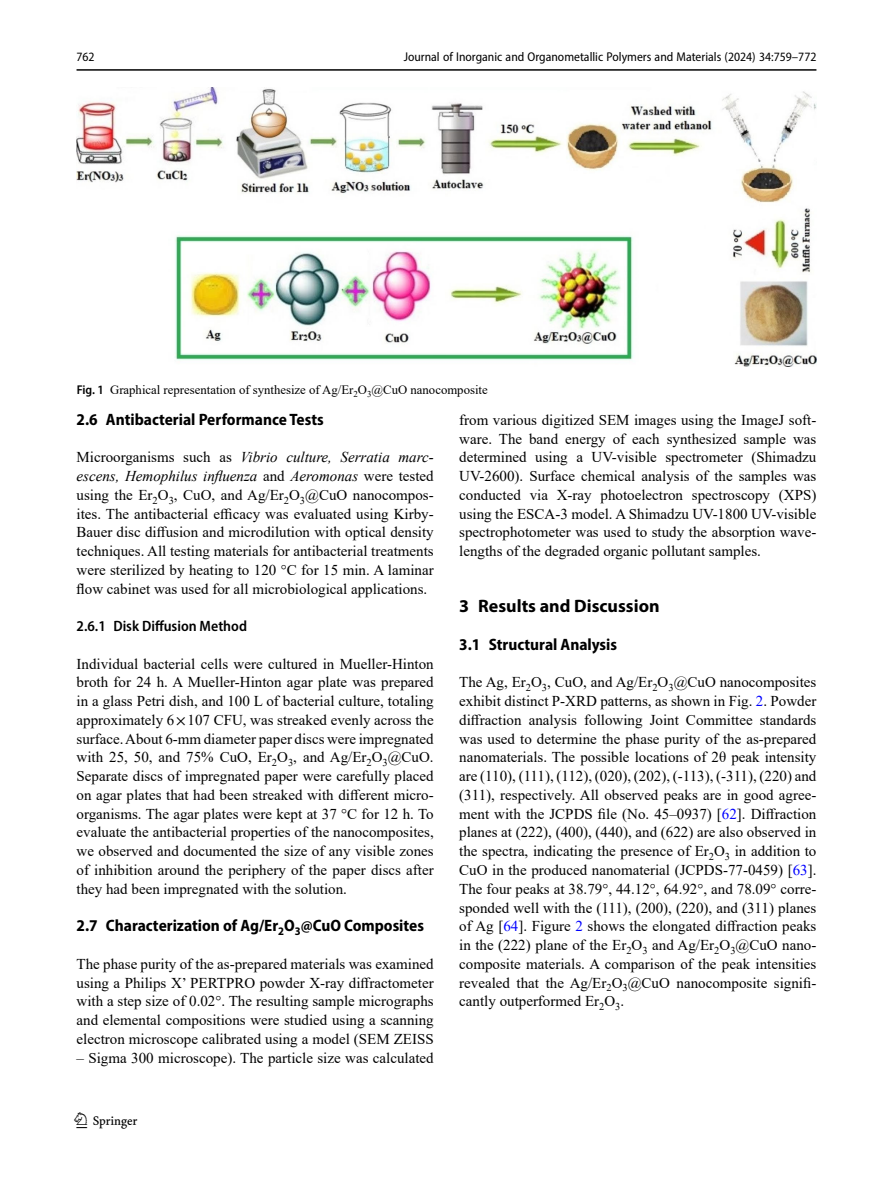
<style>
.page{position:relative;width:893px;height:1187px;background:#fff}
.page>*{position:absolute;margin:0;border:0;box-sizing:border-box;transform-origin:0 0}
.t1{font:22.5px "Springnew";color:#000}
.Head_1{font:700 18px "Myriad Pro";color:#000}
.Head_2{font:700 semi-condensed 16.5px "Myriad Pro";color:#000}
.Head_2_After_1{font:700 semi-condensed 16.5px "Myriad Pro";color:#000}
.Body_Text{font:15px/18.8px "Times New Roman";color:#000;text-align:justify}
.Head_3{font:600 semi-condensed 15px "Myriad Pro";color:#000}
.t2{font:semi-condensed 12.75px "Myriad Pro";color:#000}
.Figure_Caption{font:12.75px "Times New Roman";color:#000}
.s1{font-family:"Myriad Pro";font-weight:600;font-stretch:semi-condensed}
.s2{font-style:italic}
.s3{font-family:"STIX"}
.s4{color:#00f}
</style>
<div class="page">
<hr style="left:77px;top:69px;width:739px;height:2px;background:#000">
<img style="left:77px;top:87px;width:740px;height:279px">
<p class="t2" style="left:77px;top:49px;width:20px">762</p>
<p class="t2" style="left:404px;top:49px;width:414px">Journal of Inorganic and Organometallic Polymers and Materials (2024) 34:759–772</p>
<p class="Figure_Caption" style="left:77px;top:380px;width:413px"><span class="s1">Fig. 1</span> Graphical representation of synthesize of Ag/Er<sub>2</sub>O<sub>3</sub>@CuO nanocomposite</p>
<p class="Head_2" style="left:77px;top:408px;width:249px">2.6 Antibacterial Performance Tests</p>
<p class="Body_Text" style="left:77px;top:447px;width:359px">Microorganisms such as <span class="s2">Vibrio culture, Serratia marc&shy;escens, Hemophilus influenza</span> and <span class="s2">Aeromonas</span> were tested using the Er<sub>2</sub>O<sub>3</sub>, CuO, and Ag/Er<sub>2</sub>O<sub>3</sub>@CuO nanocompos&shy;ites. The antibacterial efficacy was evaluated using Kirby-Bauer disc diffusion and microdilution with optical density techniques. All testing materials for antibacterial treatments were sterilized by heating to 120 °C for 15 min. A laminar flow cabinet was used for all microbiological applications.</p>
<p class="Head_3" style="left:77px;top:616px;width:172px">2.6.1 Disk Diffusion Method</p>
<p class="Body_Text" style="left:77px;top:653px;width:359px">Individual bacterial cells were cultured in Mueller-Hinton broth for 24 h. A Mueller-Hinton agar plate was prepared in a glass Petri dish, and 100 L of bacterial culture, totaling approximately 6<span class="s3">×</span>107 CFU, was streaked evenly across the surface. About 6-mm diameter paper discs were impregnated with 25, 50, and 75% CuO, Er<sub>2</sub>O<sub>3</sub>, and Ag/Er<sub>2</sub>O<sub>3</sub>@CuO.<br>Separate discs of impregnated paper were carefully placed on agar plates that had been streaked with different micro&shy;organisms. The agar plates were kept at 37 °C for 12 h. To evaluate the antibacterial properties of the nanocomposites, we observed and documented the size of any visible zones of inhibition around the periphery of the paper discs after they had been impregnated with the solution.</p>
<p class="Head_2" style="left:77px;top:915px;width:349px">2.7 Characterization of Ag/Er<sub>2</sub>O<sub>3</sub>@CuO Composites</p>
<p class="Body_Text" style="left:77px;top:953px;width:359px">The phase purity of the as-prepared materials was examined using a Philips X’ PERTPRO powder X-ray diffractometer with a step size of 0.02°. The resulting sample micrographs and elemental compositions were studied using a scanning electron microscope calibrated using a model (SEM ZEISS</p>
<p class="Body_Text" style="left:77px;top:1047px;width:359px">– Sigma 300 microscope). The particle size was calculated</p>
<h1 class="t1" style="left:77px;top:1107px;width:63px">1 3</h1>
<p class="Body_Text" style="left:459px;top:410px;width:359px">from various digitized SEM images using the ImageJ soft&shy;ware. The band energy of each synthesized sample was determined using a UV-visible spectrometer (Shimadzu UV-2600). Surface chemical analysis of the samples was conducted via X-ray photoelectron spectroscopy (XPS) using the ESCA-3 model. A Shimadzu UV-1800 UV-visible spectrophotometer was used to study the absorption wave&shy;lengths of the degraded organic pollutant samples.</p>
<p class="Head_1" style="left:459px;top:594px;width:202px">3 Results and Discussion</p>
<p class="Head_2_After_1" style="left:459px;top:633px;width:159px">3.1 Structural Analysis</p>
<p class="Body_Text" style="left:459px;top:672px;width:359px">The Ag, Er<sub>2</sub>O<sub>3</sub>, CuO, and Ag/Er<sub>2</sub>O<sub>3</sub>@CuO nanocomposites exhibit distinct P-XRD patterns, as shown in Fig. <span class="s4">2</span>. Powder diffraction analysis following Joint Committee standards was used to determine the phase purity of the as-prepared nanomaterials. The possible locations of 2θ peak intensity are (110), (111), (112), (020), (202), (-113), (-311), (220) and (311), respectively. All observed peaks are in good agree&shy;ment with the JCPDS file (No. 45–0937) [<span class="s4">62</span>]. Diffraction planes at (222), (400), (440), and (622) are also observed in the spectra, indicating the presence of Er<sub>2</sub>O<sub>3</sub> in addition to CuO in the produced nanomaterial (JCPDS-77-0459) [<span class="s4">63</span>].<br>The four peaks at 38.79°, 44.12°, 64.92°, and 78.09° corre&shy;sponded well with the (111), (200), (220), and (311) planes of Ag [<span class="s4">64</span>]. Figure <span class="s4">2</span> shows the elongated diffraction peaks in the (222) plane of the Er<sub>2</sub>O<sub>3</sub> and Ag/Er<sub>2</sub>O<sub>3</sub>@CuO nano&shy;composite materials. A comparison of the peak intensities revealed that the Ag/Er<sub>2</sub>O<sub>3</sub>@CuO nanocomposite signifi&shy;cantly outperformed Er<sub>2</sub>O<sub>3</sub>.</p>
</div>
